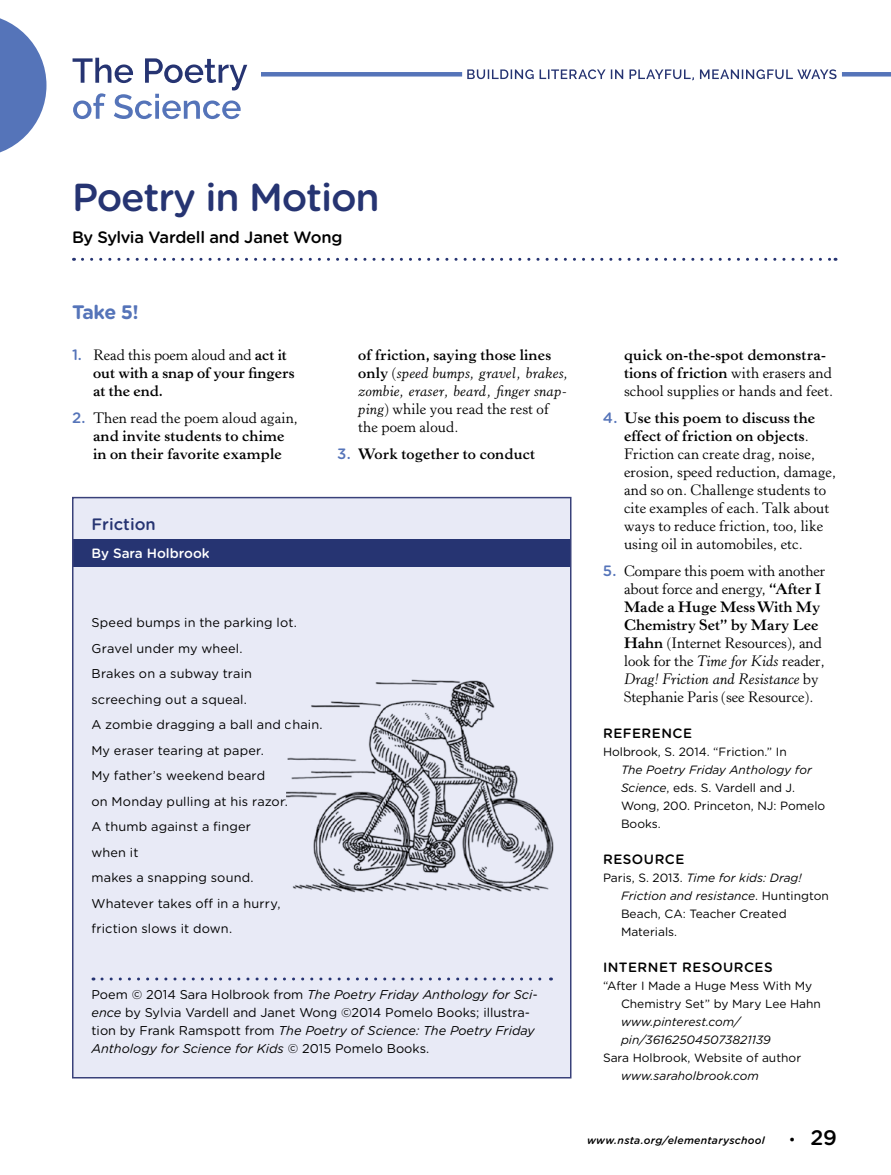
<style>
.page{position:relative;width:891px;height:1175px;background:#fff}
.page>*{position:absolute;margin:0;border:0;box-sizing:border-box;transform-origin:0 0}
.t1{font:500 39px "Gotham Rounded";letter-spacing:-.03em;color:#263472}
.t2{font:500 21px "Gotham Rounded";color:#000}
.t3{font:700 19.5px "Gotham Rounded";color:#5574b9}
.t4{font:500 16.5px "Gotham Rounded";letter-spacing:-.015em;color:#000}
.t5{font:500 16.5px "Gotham Rounded";color:#263472}
.t6{font:15px/18px "Horley Old Style MT Std";letter-spacing:.01em;color:#000}
.t7{font:700 15px/18px "Horley Old Style MT Std";letter-spacing:.01em;color:#000}
.t8{font:italic 15px/18px "Horley Old Style MT Std";letter-spacing:.01em;color:#000}
.t9{font:500 13.5px "Gotham Rounded";letter-spacing:.04em;color:#000}
.t10{font:500 13.5px "Gotham Rounded";color:#fff}
.t11{font:12.75px/25.5px "Gotham Rounded";letter-spacing:.01em;color:#000}
.t12{font:12px/18px "Gotham Rounded";color:#000}
.t13{font:italic 12px/18px "Gotham Rounded";color:#000}
.t14{font:italic 500 10.5px "Gotham Rounded";letter-spacing:.025em;color:#000}
.s1{font-family:"Gotham Rounded";font-weight:500;color:#5574b9}
.s2{font-weight:400}
.s3{font-weight:700;font-style:normal}
.s4{font-style:normal}
.s5{font-style:italic}
.s6{font-weight:700}
.s7{font-family:"Horley Old Style MT Std";font-weight:700;font-size:13.5px}
</style>
<div class="page">
<svg style="left:0;top:18px;width:46px;height:135px"></svg>
<hr style="left:842px;top:72px;width:49px;height:4px;background:#5574b9">
<hr style="left:261px;top:72px;width:201px;height:4px;background:#5574b9">
<svg style="left:467px;top:69px;width:370px;height:11px"></svg>
<svg style="left:73px;top:58px;width:174px;height:61px"></svg>
<svg style="left:82px;top:258px;width:754px;height:3px"></svg>
<div style="left:73px;top:497px;width:498px;height:580px;background:#e8eaf6"></div>
<div style="left:74px;top:540px;width:496px;height:27px;background:#263472"></div>
<img style="left:287px;top:672px;width:285px;height:224px">
<svg style="left:102px;top:977px;width:449px;height:3px"></svg>
<h1 class="t1" style="left:72px;top:170px;width:309px">Poetry in Motion</h1>
<p class="t4" style="left:72px;top:225px;width:272px">By Sylvia Vardell and Janet Wong</p>
<h3 class="t3" style="left:72px;top:297px;width:68px">Take 5!</h3>
<p class="t7" style="left:93px;top:346px;width:203px;text-indent:-21px"><span class="s1">1.</span> <span class="s2">Read this poem aloud and</span> act it out with a snap of your fingers at the end.</p>
<p class="t7" style="left:72px;top:409px;width:228px;text-align:center"><span class="s1">2.</span> <span class="s2">Then read the poem aloud again, </span>and invite students to chime<br>in on their favorite example</p>
<p class="t5" style="left:92px;top:512px;width:66px">Friction</p>
<p class="t10" style="left:92px;top:544px;width:120px">By Sara Holbrook</p>
<p class="t8" style="left:358px;top:346px;width:212px"><span class="s3">of friction, saying those lines only</span> <span class="s4">(</span>speed bumps, gravel, brakes, zombie, eraser, beard, finger snap&shy;ping<span class="s4">) while you read the rest of the poem aloud.</span></p>
<p class="t7" style="left:337px;top:445px;width:200px"><span class="s1">3.</span> Work together to conduct</p>
<p class="t11" style="left:92px;top:609px;width:233px">Speed bumps in the parking lot.<br>Gravel under my wheel.<br>Brakes on a subway train screeching out a squeal.<br>A zombie dragging a ball and chain.<br>My eraser tearing at paper.<br>My father’s weekend beard<br>on Monday pulling at his razor.<br>A thumb against a finger<br>when it<br>makes a snapping sound.<br>Whatever takes off in a hurry, friction slows it down.</p>
<p class="t11" style="left:92px;top:984px;width:448px;line-height:18px">Poem © 2014 Sara Holbrook from <span class="s5">The Poetry Friday Anthology for Sci&shy;ence</span> by Sylvia Vardell and Janet Wong ©2014 Pomelo Books; illustra&shy;tion by Frank Ramspott from <span class="s5">The Poetry of Science: The Poetry Friday Anthology for Science for Kids</span> © 2015 Pomelo Books.</p>
<p class="t6" style="left:624px;top:346px;width:211px"><span class="s6">quick on-the-spot demonstra&shy;tions of friction</span> with erasers and school supplies or hands and feet.</p>
<p class="t6" style="left:624px;top:409px;width:214px;text-indent:-21px"><span class="s1">4.</span> <span class="s6">Use this poem to discuss the effect of friction on objects</span>.<br>Friction can create drag, noise, erosion, speed reduction, damage, and so on. Challenge students to cite examples of each. Talk about ways to reduce friction, too, like using oil in automobiles, etc.</p>
<p class="t6" style="left:624px;top:562px;width:203px;text-indent:-21px"><span class="s1">5.</span> Compare this poem with another about force and energy, <span class="s6">“After I<br>Made a Huge Mess With My<br>Chemistry Set” by Mary Lee<br>Hahn</span> (Internet Resources), and look for the <span class="s5">Time for Kids</span> reader,<br><span class="s5">Drag! Friction and Resistance</span> by<br>Stephanie Paris (see Resource).</p>
<p class="t9" style="left:603px;top:724px;width:91px">REFERENCE</p>
<p class="t12" style="left:603px;top:742px;width:185px">Holbrook, S. 2014. “Friction.” In</p>
<p class="t12" style="left:621px;top:760px;width:206px"><span class="s5">The Poetry Friday Anthology for<br>Science</span>, eds. S. Vardell and J.<br>Wong, 200. Princeton, NJ: Pomelo<br>Books.</p>
<p class="t9" style="left:603px;top:850px;width:83px">RESOURCE</p>
<p class="t12" style="left:621px;top:868px;width:209px;text-indent:-18px">Paris, S. 2013. <span class="s5">Time for kids: Drag!<br>Friction and resistance</span>. Huntington<br>Beach, CA: Teacher Created<br>Materials.</p>
<p class="t9" style="left:603px;top:958px;width:171px">INTERNET RESOURCES</p>
<p class="t12" style="left:621px;top:976px;width:202px;text-indent:-18px">“After I Made a Huge Mess With My<br>Chemistry Set” by Mary Lee Hahn</p>
<p class="t13" style="left:621px;top:1012px;width:151px">www.pinterest.com/ pin/361625045073821139</p>
<p class="t12" style="left:603px;top:1048px;width:200px">Sara Holbrook, Website of author</p>
<p class="t13" style="left:621px;top:1066px;width:139px">www.saraholbrook.com</p>
<p class="t14" style="left:587px;top:1132px;width:179px">www.nsta.org/elementaryschool</p>
<h2 class="t2" style="left:790px;top:1122px;width:49px"><span class="s7">•</span> 29</h2>
</div>
